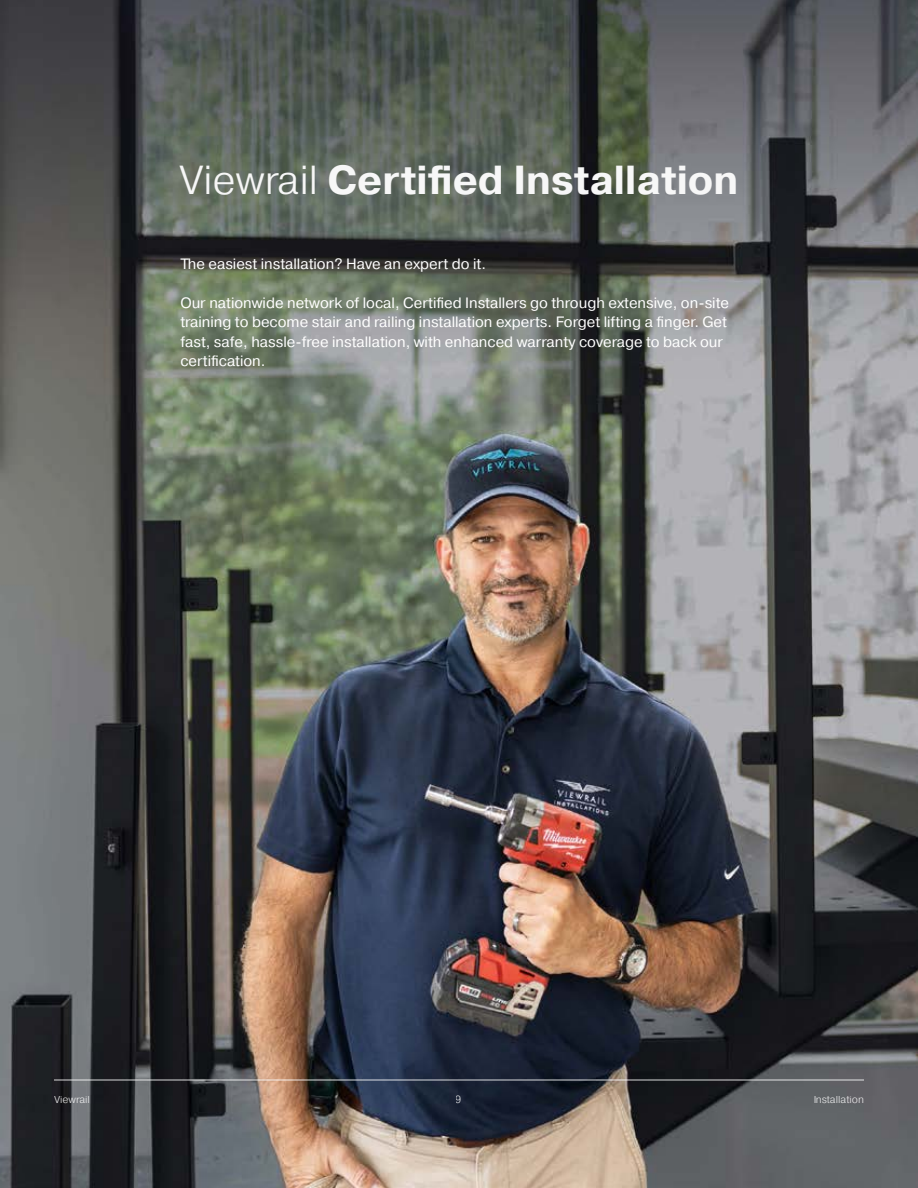
<style>
.page{position:relative;width:918px;height:1188px;background:#fff}
.page>*{position:absolute;margin:0;border:0;box-sizing:border-box;transform-origin:0 0}
.t1{font:700 40.5px "Pragmatica";color:#f7f7f7}
.t2{font:15px/19.5px "Pragmatica";color:#fff}
.t3{font:300 10.5px "Pragmatica";color:#fff}
.s1{font-weight:300}
</style>
<div class="page">
<img style="left:0;top:0;width:918px;height:1188px">
<hr style="left:54px;top:1080px;width:810px;height:1px;background:#fff">
<h1 class="t1" style="left:180px;top:154px;width:560px"><span class="s1">Viewrail</span> Certified Installation</h1>
<p class="t2" style="left:180px;top:254px;width:307px">The easiest installation? Have an expert do it.</p>
<p class="t2" style="left:180px;top:293px;width:550px">Our nationwide network of local, Certified Installers go through extensive, on-site training to become stair and railing installation experts. Forget lifting a finger. Get fast, safe, hassle-free installation, with enhanced warranty coverage to back our certification.</p>
<p class="t3" style="left:54px;top:1093px;width:37px">Viewrail</p>
<p class="t3" style="left:456px;top:1093px;width:8px">9</p>
<p class="t3" style="left:813px;top:1093px;width:52px">Installation</p>
</div>
